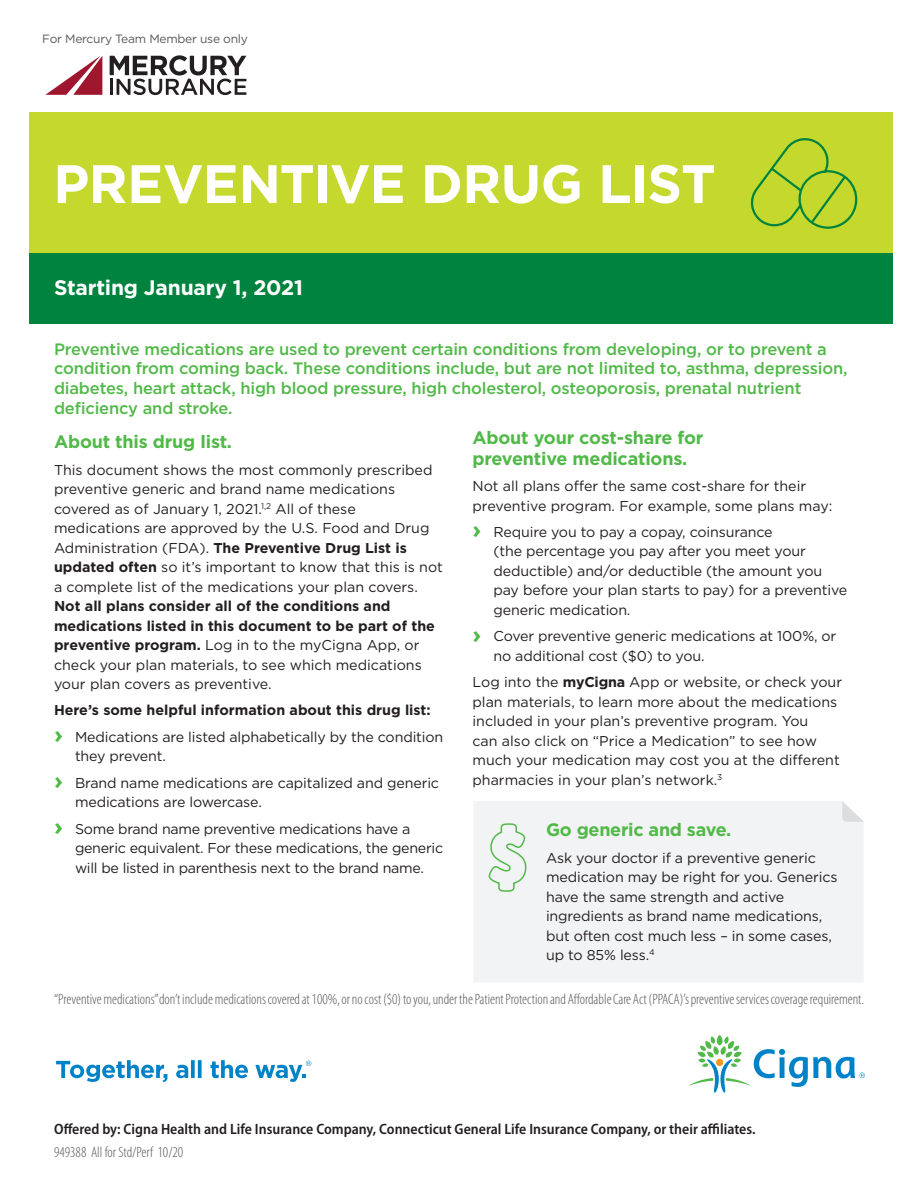
<style>
.page{position:relative;width:918px;height:1188px;background:#fff}
.page>*{position:absolute;margin:0;border:0;box-sizing:border-box;transform-origin:0 0}
.Headline_bold_40_45{font:700 54px "Gotham";letter-spacing:-.015em;color:#fff}
.Subheadline_bold_14{font:700 21px "Gotham";letter-spacing:-.01em;color:#fff}
.Intro_body_copy_medi{font:700 18px/21px "Gotham";letter-spacing:-.01em;color:#51b948}
.Intro_body_copy_medi-2{font:500 16.5px/19.8px "Gotham";letter-spacing:-.01em;color:#51b948}
.M-Legal_copy_Cat{font:300 condensed 15px "Myriad Pro";color:#57585a}
.Offered_by_legal{font:600 semi-condensed 15px "Myriad Pro";color:#231f20}
.Legal_copy_Cat{font:300 condensed 15px "Myriad Pro";color:#57585a}
.Bullet_copy_book_9_5{font:14.25px/19.5px "Gotham";letter-spacing:-.01em;color:#231f20}
.t1{font:700 14.25px "Gotham";color:#231f20}
.Subhead_body_bold_12{font:12px "Gotham";letter-spacing:-.02em;color:#57585a}
.s1{font-weight:700}
.s2{font-weight:700;font-size:24px;color:#51b948}
</style>
<div class="page">
<div style="left:29px;top:112px;width:864px;height:207px;background:#c4d82d"></div>
<div style="left:29px;top:253px;width:864px;height:71px;background:#00833e"></div>
<svg style="left:56px;top:1060px;width:111px;height:22px"></svg>
<svg style="left:176px;top:1060px;width:26px;height:18px"></svg>
<svg style="left:210px;top:1060px;width:38px;height:18px"></svg>
<svg style="left:255px;top:1061px;width:56px;height:21px"></svg>
<svg style="left:689px;top:1035px;width:176px;height:58px"></svg>
<svg style="left:750px;top:138px;width:108px;height:91px"></svg>
<div style="left:474px;top:801px;width:389px;height:181px;background:#f2f3f4"></div>
<svg style="left:842px;top:801px;width:22px;height:21px"></svg>
<svg style="left:488px;top:823px;width:39px;height:70px"></svg>
<svg style="left:110px;top:55px;width:136px;height:40px"></svg>
<svg style="left:45px;top:56px;width:57px;height:39px"></svg>
<p class="Subhead_body_bold_12" style="left:42px;top:31px;width:207px">For Mercury Team Member use only</p>
<p class="Headline_bold_40_45" style="left:53px;top:148px;width:664px">PREVENTIVE DRUG LIST</p>
<p class="Subheadline_bold_14" style="left:54px;top:274px;width:250px">Starting January 1, 2021</p>
<p class="Intro_body_copy_medi-2" style="left:54px;top:339px;width:795px">Preventive medications are used to prevent certain conditions from developing, or to prevent a condition from coming back. These conditions include, but are not limited to, asthma, depression, diabetes, heart attack, high blood pressure, high cholesterol, osteoporosis, prenatal nutrient deficiency and stroke.</p>
<p class="Intro_body_copy_medi" style="left:54px;top:431px;width:180px">About this drug list.</p>
<p class="Bullet_copy_book_9_5" style="left:54px;top:459px;width:391px">This document shows the most commonly prescribed preventive generic and brand name medications covered as of January 1, 2021.<sup>1,2</sup> All of these medications are approved by the U.S. Food and Drug Administration (FDA). <span class="s1">The Preventive Drug List is updated often</span> so it’s important to know that this is not a complete list of the medications your plan covers.<br><span class="s1">Not all plans consider all of the conditions and medications listed in this document to be part of the preventive program.</span> Log in to the myCigna App, or check your plan materials, to see which medications your plan covers as preventive.</p>
<p class="t1" style="left:54px;top:701px;width:378px">Here’s some helpful information about this drug list:</p>
<p class="Bullet_copy_book_9_5" style="left:75px;top:726px;width:370px;text-indent:-21px"><span class="s2">›</span> Medications are listed alphabetically by the condition they prevent.</p>
<p class="Bullet_copy_book_9_5" style="left:75px;top:772px;width:366px;text-indent:-21px"><span class="s2">›</span> Brand name medications are capitalized and generic medications are lowercase.</p>
<p class="Bullet_copy_book_9_5" style="left:75px;top:818px;width:370px;text-indent:-21px"><span class="s2">›</span> Some brand name preventive medications have a generic equivalent. For these medications, the generic will be listed in parenthesis next to the brand name.</p>
<p class="Intro_body_copy_medi" style="left:472px;top:427px;width:232px">About your cost-share for preventive medications.</p>
<p class="Bullet_copy_book_9_5" style="left:472px;top:476px;width:362px">Not all plans offer the same cost-share for their preventive program. For example, some plans may:</p>
<p class="Bullet_copy_book_9_5" style="left:494px;top:522px;width:355px;text-indent:-21px"><span class="s2">›</span> Require you to pay a copay, coinsurance<br>(the percentage you pay after you meet your deductible) and/or deductible (the amount you pay before your plan starts to pay) for a preventive generic medication.</p>
<p class="Bullet_copy_book_9_5" style="left:494px;top:626px;width:344px;text-indent:-21px"><span class="s2">›</span> Cover preventive generic medications at 100%, or no additional cost ($0) to you.</p>
<p class="Bullet_copy_book_9_5" style="left:472px;top:672px;width:371px">Log into the <span class="s1">myCigna</span> App or website, or check your plan materials, to learn more about the medications included in your plan’s preventive program. You<br>can also click on “Price a Medication” to see how much your medication may cost you at the different pharmacies in your plan’s network.<sup>3</sup></p>
<p class="Intro_body_copy_medi" style="left:546px;top:819px;width:187px">Go generic and save.</p>
<p class="Bullet_copy_book_9_5" style="left:546px;top:848px;width:293px">Ask your doctor if a preventive generic medication may be right for you. Generics have the same strength and active ingredients as brand name medications, but often cost much less – in some cases, up to 85% less.<sup>4</sup></p>
<p class="M-Legal_copy_Cat" style="left:54px;top:991px;width:811px">“Preventive medications” don’t include medications covered at 100%, or no cost ($0) to you, under the Patient Protection and Affordable Care Act (PPACA)’s preventive services coverage requirement.</p>
<p class="Offered_by_legal" style="left:54px;top:1120px;width:703px">Offered by: Cigna Health and Life Insurance Company, Connecticut General Life Insurance Company, or their affiliates.</p>
<p class="Legal_copy_Cat" style="left:54px;top:1144px;width:131px">949388 All for Std/Perf 10/20</p>
</div>
